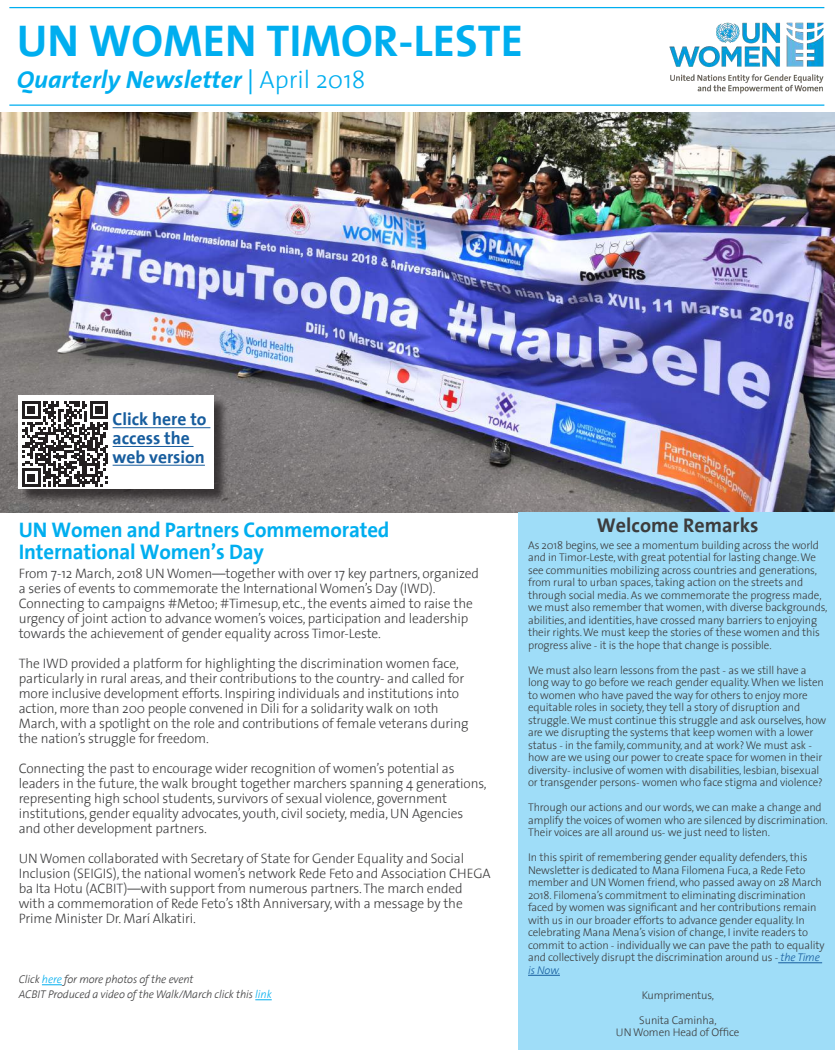
<style>
.page{position:relative;width:835px;height:1050px;background:#fff}
.page>*{position:absolute;margin:0;border:0;box-sizing:border-box;transform-origin:0 0}
.t1{font:700 45px "The Sans";color:#00aeef}
.t2{font:italic 700 25px "The Sans";color:#00aeef}
.t3{font:700 21.25px/21.9px "The Sans";letter-spacing:-.01em;color:#00aeef}
.t4{font:700 20px "The Sans";color:#3c3c3d}
.t5{font:700 17.5px/18.8px "The Sans";color:#175d9e}
.t6{font:300 13.75px/15px "The Sans";letter-spacing:-.01em;color:#3c3c3d}
.t7{font:300 11.25px/12.5px "The Sans";letter-spacing:-.01em;color:#3c3c3d}
.t8{font:italic 300 11.25px/15px "The Sans";letter-spacing:-.01em;color:#3c3c3d}
.s1{font-weight:400}
.s2{font-weight:300;font-style:normal}
.s3{color:#00aeef}
.s4{font-style:italic;color:#175d9e}
</style>
<div class="page">
<img style="left:0;top:112px;width:834px;height:401px">
<hr style="left:9px;top:7px;width:814px;height:1px;background:#00aeef">
<hr style="left:9px;top:105px;width:814px;height:1px;background:#00aeef">
<svg style="left:42px;top:985px;width:20px;height:1px"></svg>
<svg style="left:255px;top:1000px;width:16px;height:1px"></svg>
<div style="left:518px;top:513px;width:316px;height:537px;background:#9fddf8"></div>
<hr style="left:777px;top:963px;width:44px;height:1px;background:#175d9e">
<hr style="left:528px;top:975px;width:31px;height:1px;background:#175d9e">
<div style="left:20px;top:396px;width:209px;height:108px;background:#231f20;opacity:.75"></div>
<div style="left:19px;top:396px;width:195px;height:93px;background:#fff"></div>
<hr style="left:112px;top:428px;width:98px;height:1px;background:#175d9e">
<hr style="left:112px;top:446px;width:81px;height:1px;background:#175d9e">
<hr style="left:112px;top:465px;width:93px;height:1px;background:#175d9e">
<img style="left:669px;top:22px;width:154px;height:71px">
<svg style="left:22px;top:401px;width:86px;height:86px"></svg>
<h1 class="t1" style="left:17px;top:3px;width:507px">UN WOMEN TIMOR-LESTE</h1>
<h2 class="t2" style="left:17px;top:59px;width:350px">Quarterly Newsletter <span class="s1">|</span> <span class="s2">April 2018</span></h2>
<h3 class="t5" style="left:112px;top:410px;width:95px">Click here to access the web version</h3>
<h3 class="t3" style="left:19px;top:518px;width:372px">UN Women and Partners Commemorated<br>International Women’s Day</h3>
<p class="t6" style="left:19px;top:566px;width:461px">From 7-12 March, 2018 UN Women—together with over 17 key partners, organized a series of events to commemorate the International Women’s Day (IWD).<br>Connecting to campaigns #Metoo; #Timesup, etc., the events aimed to raise the urgency of joint action to advance women’s voices, participation and leadership towards the achievement of gender equality across Timor-Leste.</p>
<p class="t6" style="left:19px;top:656px;width:451px">The IWD provided a platform for highlighting the discrimination women face, particularly in rural areas, and their contributions to the country- and called for more inclusive development efforts. Inspiring individuals and institutions into action, more than 200 people convened in Dili for a solidarity walk on 10th March, with a spotlight on the role and contributions of female veterans during the nation’s struggle for freedom.</p>
<p class="t6" style="left:19px;top:761px;width:469px">Connecting the past to encourage wider recognition of women’s potential as leaders in the future, the walk brought together marchers spanning 4 generations, representing high school students, survivors of sexual violence, government institutions, gender equality advocates, youth, civil society, media, UN Agencies and other development partners.</p>
<p class="t6" style="left:19px;top:851px;width:473px">UN Women collaborated with Secretary of State for Gender Equality and Social Inclusion (SEIGIS), the national women’s network Rede Feto and Association CHEGA ba Ita Hotu (ACBIT)—with support from numerous partners. The march ended with a commemoration of Rede Feto’s 18th Anniversary, with a message by the Prime Minister Dr. Marí Alkatiri.</p>
<p class="t8" style="left:19px;top:972px;width:254px">Click <span class="s3">here</span> for more photos of the event<br>ACBIT Produced a video of the Walk/March click this <span class="s3">link</span></p>
<h3 class="t4" style="left:596px;top:508px;width:163px">Welcome Remarks</h3>
<p class="t7" style="left:528px;top:538px;width:301px">As 2018 begins, we see a momentum building across the world and in Timor-Leste, with great potential for lasting change. We see communities mobilizing across countries and generations, from rural to urban spaces, taking action on the streets and through social media. As we commemorate the progress made, we must also remember that women, with diverse backgrounds, abilities, and identities, have crossed many barriers to enjoying their rights. We must keep the stories of these women and this progress alive - it is the hope that change is possible.</p>
<p class="t7" style="left:528px;top:663px;width:299px">We must also learn lessons from the past - as we still have a long way to go before we reach gender equality. When we listen to women who have paved the way for others to enjoy more equitable roles in society, they tell a story of disruption and struggle. We must continue this struggle and ask ourselves, how are we disrupting the systems that keep women with a lower status - in the family, community, and at work? We must ask - how are we using our power to create space for women in their diversity- inclusive of women with disabilities, lesbian, bisexual or transgender persons- women who face stigma and violence?</p>
<p class="t7" style="left:528px;top:801px;width:301px">Through our actions and our words, we can make a change and amplify the voices of women who are silenced by discrimination.<br>Their voices are all around us- we just need to listen.</p>
<p class="t7" style="left:528px;top:851px;width:298px">In this spirit of remembering gender equality defenders, this Newsletter is dedicated to Mana Filomena Fuca, a Rede Feto member and UN Women friend, who passed away on 28 March 2018. Filomena’s commitment to eliminating discrimination faced by women was significant and her contributions remain with us in our broader efforts to advance gender equality. In celebrating Mana Mena’s vision of change, I invite readers to commit to action - individually we can pave the path to equality and collectively disrupt the discrimination around us - <span class="s4">the Time is Now.</span></p>
<p class="t7" style="left:641px;top:988px;width:74px">Kumprimentus,</p>
<p class="t7" style="left:615px;top:1013px;width:125px;text-align:center">Sunita Caminha,<br>UN Women Head of Office</p>
</div>
